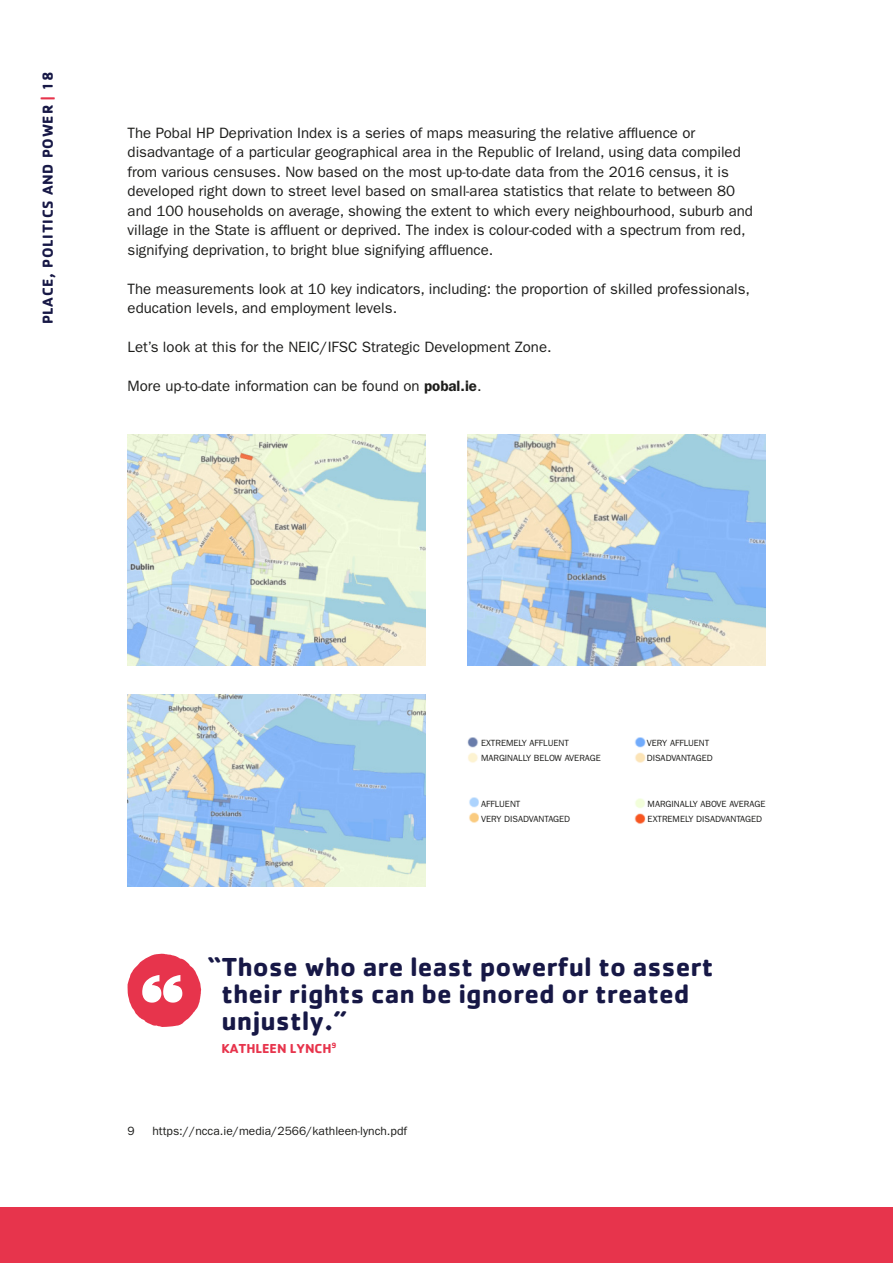
<style>
.page{position:relative;width:893px;height:1263px;background:#fff}
.page>*{position:absolute;margin:0;border:0;box-sizing:border-box;transform-origin:0 0}
.t1{font:700 27px/27px "Cachet Std";color:#171846}
.t2{font:15px/19.5px "ITC Franklin Gothic Std";color:#1d1d1b}
.t3{font:700 15px "Cachet Std";letter-spacing:.05em;color:#171846}
.t4{font:700 13.5px "Cachet Std";color:#e7344c}
.Footnote_2{font:12px "ITC Franklin Gothic Std";color:#1d1d1b}
.t5{font:9px "ITC Franklin Gothic Std";color:#1d1d1b}
.s1{color:#e7344c}
.s2{font-weight:600}
</style>
<div class="page">
<img style="left:128px;top:435px;width:297px;height:230px">
<img style="left:468px;top:435px;width:297px;height:230px">
<img style="left:128px;top:694px;width:297px;height:192px">
<img style="left:467px;top:737px;width:11px;height:26px">
<img style="left:469px;top:797px;width:10px;height:26px">
<img style="left:634px;top:798px;width:11px;height:26px">
<svg style="left:127px;top:953px;width:74px;height:74px"></svg>
<img style="left:635px;top:737px;width:10px;height:26px">
<div style="left:0;top:1207px;width:893px;height:56px;background:#e7344c"></div>
<p class="t3" style="left:38px;top:324px;width:254px;rotate:-90deg">PLACE, POLITICS AND POWER <span class="s1">|</span> 18</p>
<p class="t2" style="left:128px;top:123px;width:627px">The Pobal HP Deprivation Index is a series of maps measuring the relative affluence or disadvantage of a particular geographical area in the Republic of Ireland, using data compiled from various censuses. Now based on the most up-to-date data from the 2016 census, it is developed right down to street level based on small-area statistics that relate to between 80 and 100 households on average, showing the extent to which every neighbourhood, suburb and village in the State is affluent or deprived. The index is colour-coded with a spectrum from red, signifying deprivation, to bright blue signifying affluence.</p>
<p class="t2" style="left:128px;top:279px;width:624px">The measurements look at 10 key indicators, including: the proportion of skilled professionals, education levels, and employment levels.</p>
<p class="t2" style="left:128px;top:338px;width:426px">Let’s look at this for the NEIC/IFSC Strategic Development Zone.</p>
<p class="t2" style="left:128px;top:377px;width:355px">More up-to-date information can be found on <span class="s2">pobal.ie</span>.</p>
<p class="t5" style="left:481px;top:738px;width:89px">EXTREMELY AFFLUENT</p>
<p class="t5" style="left:481px;top:753px;width:121px">MARGINALLY BELOW AVERAGE</p>
<p class="t5" style="left:481px;top:798px;width:41px">AFFLUENT</p>
<p class="t5" style="left:481px;top:813px;width:91px">VERY DISADVANTAGED</p>
<p class="t5" style="left:647px;top:738px;width:64px">VERY AFFLUENT</p>
<p class="t5" style="left:647px;top:753px;width:67px">DISADVANTAGED</p>
<p class="t5" style="left:648px;top:798px;width:119px">MARGINALLY ABOVE AVERAGE</p>
<p class="t5" style="left:648px;top:813px;width:116px">EXTREMELY DISADVANTAGED</p>
<p class="t1" style="left:221px;top:952px;width:493px;text-indent:-14px">“Those who are least powerful to assert their rights can be ignored or treated unjustly.”</p>
<p class="t4" style="left:221px;top:1039px;width:117px">KATHLEEN LYNCH<sup>9</sup></p>
<p class="Footnote_2" style="left:128px;top:1124px;width:9px">9</p>
<p class="Footnote_2" style="left:152px;top:1124px;width:256px">https://ncca.ie/media/2566/kathleen-lynch.pdf</p>
</div>
